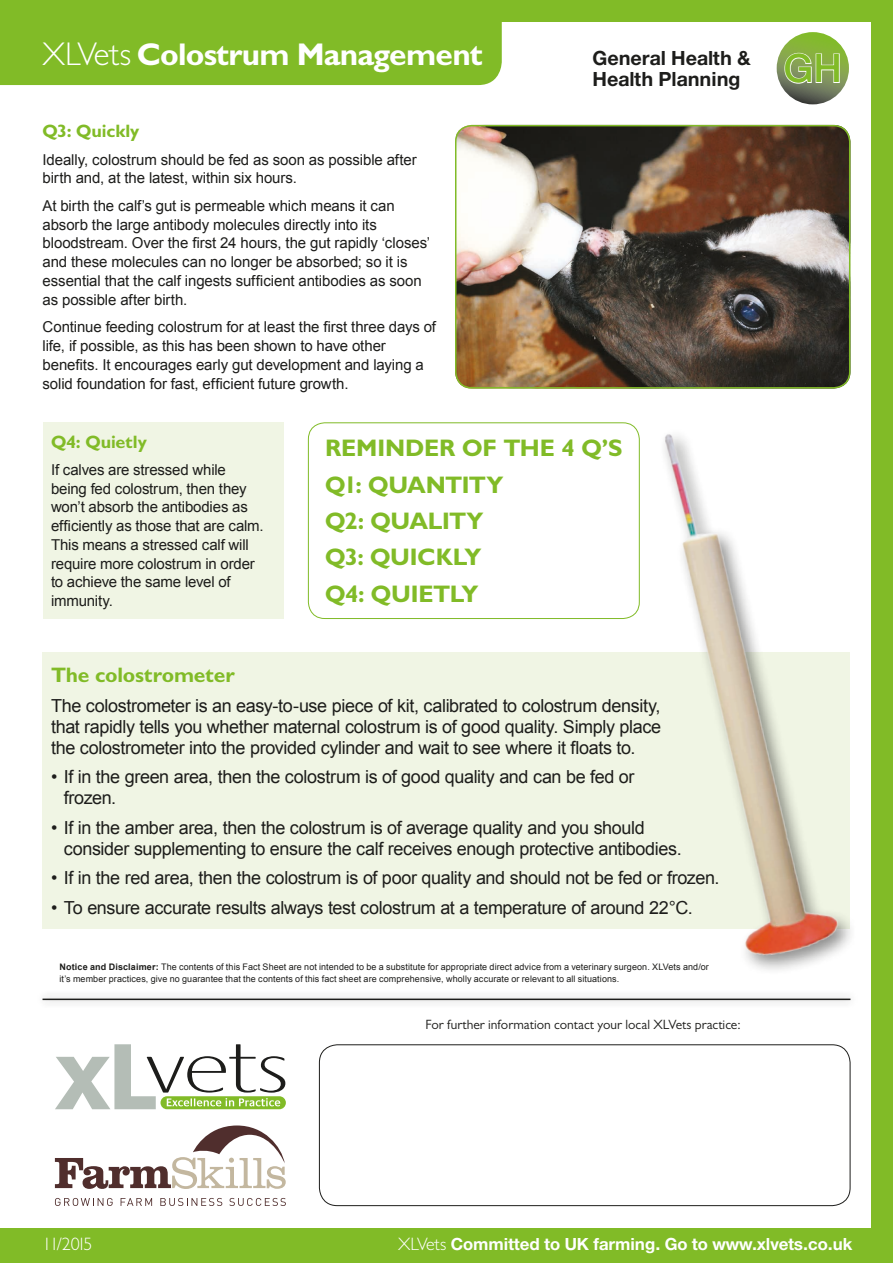
<style>
.page{position:relative;width:893px;height:1263px;background:#fff}
.page>*{position:absolute;margin:0;border:0;box-sizing:border-box;transform-origin:0 0}
.t1{font:700 31.5px "Gill Sans MT Pro";letter-spacing:-.025em;color:#fff}
.t2{font:700 24px/36.3px "Gill Sans MT Pro";letter-spacing:-.015em;color:#81bb27}
.t3{font:700 21px/21px "Nimbus Sans Novus TOT";color:#1d1d1b}
.t4{font:700 21px "Gill Sans MT Pro";letter-spacing:-.01em;color:#81bb27}
.t5{font:18px/21px "Arial";letter-spacing:-.02em;color:#1d1d1b}
.t6{font:700 18px "Nimbus Sans Novus TOT";color:#fff}
.t7{font:700 18px "Gill Sans MT Pro";letter-spacing:-.01em;color:#81bb27}
.t8{font:300 18px "Gill Sans MT Pro";letter-spacing:-.125em;color:#fff}
.t9{font:15px/18.8px "Arial";letter-spacing:-.01em;color:#1d1d1b}
.t10{font:13.5px "Gill Sans MT Pro";color:#1d1d1b}
.t11{font:9px/12.6px "Arial";letter-spacing:.01em;color:#1d1d1b}
.s1{font-weight:300;font-size:33px}
.s2{font-weight:700}
.s3{font-family:"Gill Sans MT Pro";font-weight:300}
</style>
<div class="page">
<div style="left:308px;top:422px;width:332px;height:197px;border:1px solid #81bb27;border-radius:17px"></div>
<div style="left:0;top:1229px;width:893px;height:34px;background:#81bb27"></div>
<div style="left:0;top:0;width:893px;height:21px;background:#81bb27"></div>
<div style="left:872px;top:0;width:21px;height:1263px;background:#81bb27"></div>
<div style="left:0;top:21px;width:502px;height:64px;background:#81bb27"></div>
<div style="left:319px;top:1044px;width:531px;height:162px;border:1px solid #1d1d1b;border-radius:18px"></div>
<div style="left:34px;top:989px;width:825px;height:20px;background:#1d1d1b;opacity:.5"></div>
<hr style="left:43px;top:998px;width:807px;height:2px;background:#1d1d1b">
<svg style="left:55px;top:1044px;width:230px;height:65px"></svg>
<svg style="left:55px;top:1125px;width:231px;height:64px"></svg>
<svg style="left:55px;top:1198px;width:58px;height:8px"></svg>
<svg style="left:121px;top:1198px;width:31px;height:8px"></svg>
<svg style="left:160px;top:1198px;width:62px;height:8px"></svg>
<svg style="left:229px;top:1198px;width:57px;height:8px"></svg>
<svg style="left:777px;top:32px;width:72px;height:72px;background:#779348"></svg>
<svg style="left:784px;top:52px;width:56px;height:32px;background:#a5b881"></svg>
<img style="left:455px;top:125px;width:395px;height:262px">
<div style="left:455px;top:125px;width:395px;height:264px;border:2px solid #81bb27;border-radius:16px"></div>
<div style="left:43px;top:423px;width:240px;height:196px;background:#f0f5e4"></div>
<div style="left:43px;top:653px;width:807px;height:276px;background:#f0f5e4"></div>
<img style="left:608px;top:422px;width:243px;height:548px">
<h1 class="t1" style="left:43px;top:35px;width:442px"><span class="s1">XLVets</span> Colostrum Management</h1>
<h3 class="t3" style="left:592px;top:47px;width:251px">General Health &amp;<br>Health Planning <sup>GH</sup></h3>
<p class="t7" style="left:43px;top:120px;width:98px">Q3: Quickly</p>
<p class="t9" style="left:43px;top:150px;width:376px">Ideally, colostrum should be fed as soon as possible after birth and, at the latest, within six hours.</p>
<p class="t9" style="left:43px;top:196px;width:389px">At birth the calf’s gut is permeable which means it can absorb the large antibody molecules directly into its bloodstream. Over the first 24 hours, the gut rapidly ‘closes’ and these molecules can no longer be absorbed; so it is essential that the calf ingests sufficient antibodies as soon as possible after birth.</p>
<p class="t9" style="left:43px;top:318px;width:395px">Continue feeding colostrum for at least the first three days of life, if possible, as this has been shown to have other benefits. It encourages early gut development and laying a solid foundation for fast, efficient future growth.</p>
<p class="t7" style="left:51px;top:430px;width:97px">Q4: Quietly</p>
<p class="t9" style="left:51px;top:460px;width:214px">If calves are stressed while being fed colostrum, then they won’t absorb the antibodies as efficiently as those that are calm.<br>This means a stressed calf will require more colostrum in order to achieve the same level of immunity.</p>
<h2 class="t2" style="left:325px;top:430px;width:299px">REMINDER OF THE 4 Q’S<br>Q1: QUANTITY<br>Q2: QUALITY<br>Q3: QUICKLY<br>Q4: QUIETLY</h2>
<h3 class="t4" style="left:51px;top:662px;width:185px">The colostrometer</h3>
<p class="t5" style="left:51px;top:695px;width:612px;text-align:justify">The colostrometer is an easy-to-use piece of kit, calibrated to colostrum density, that rapidly tells you whether maternal colostrum is of good quality. Simply place the colostrometer into the provided cylinder and wait to see where it floats to.</p>
<p class="t5" style="left:64px;top:766px;width:572px;text-indent:-13px">• If in the green area, then the colostrum is of good quality and can be fed or frozen.</p>
<p class="t5" style="left:64px;top:817px;width:619px;text-indent:-13px">• If in the amber area, then the colostrum is of average quality and you should consider supplementing to ensure the calf receives enough protective antibodies.</p>
<p class="t5" style="left:51px;top:867px;width:670px">• If in the red area, then the colostrum is of poor quality and should not be fed or frozen.</p>
<p class="t5" style="left:51px;top:897px;width:643px">• To ensure accurate results always test colostrum at a temperature of around 22°C.</p>
<p class="t11" style="left:60px;top:960px;width:651px"><span class="s2">Notice and Disclaimer:</span> The contents of this Fact Sheet are not intended to be a substitute for appropriate direct advice from a veterinary surgeon. XLVets and/or it’s member practices, give no guarantee that the contents of this fact sheet are comprehensive, wholly accurate or relevant to all situations.</p>
<p class="t8" style="left:43px;top:1233px;width:52px">11/2015</p>
<p class="t10" style="left:425px;top:1016px;width:317px">For further information contact your local XLVets practice:</p>
<p class="t6" style="left:398px;top:1233px;width:456px"><span class="s3">XLVets</span> Committed to UK farming. Go to www.xlvets.co.uk</p>
</div>
